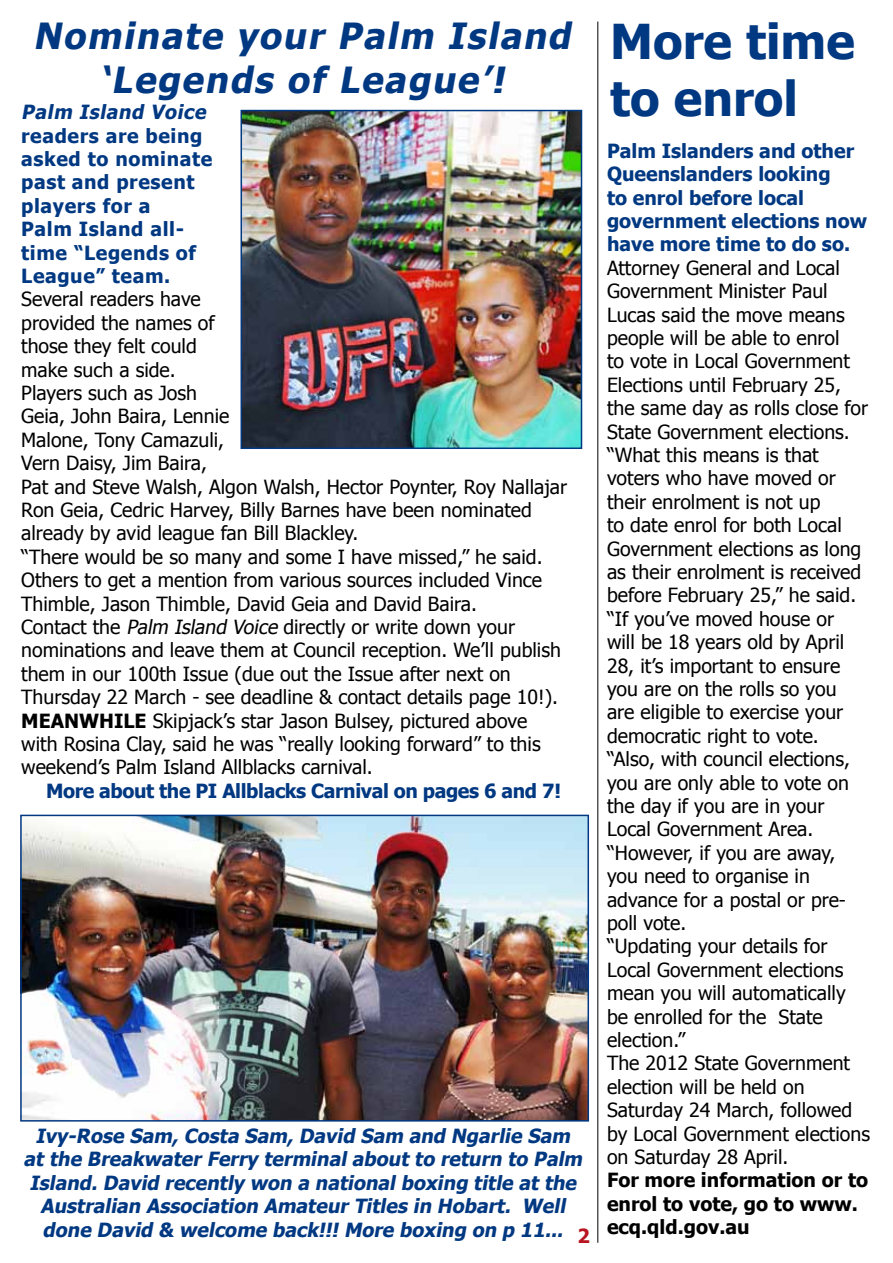
<style>
.page{position:relative;width:893px;height:1263px;background:#fff}
.page>*{position:absolute;margin:0;border:0;box-sizing:border-box;transform-origin:0 0}
.t1{font:700 48px "Tahoma";color:#003882}
.t2{font:italic 700 36px/43.2px "Tahoma";color:#003882;text-align:center}
.t3{font:19.5px/23.4px "Tahoma";color:#000}
.t4{font:italic 700 19.5px/23.4px "Tahoma";color:#003882;text-align:center}
.t5{font:700 19.5px/23.4px "Tahoma";color:#003882}
.t6{font:700 19.5px/23.4px "Tahoma";letter-spacing:.03em;color:#003882}
.t7{font:700 19.5px/23.4px "Tahoma";color:#000}
.t8{font:700 19.5px "Tahoma";letter-spacing:-.02em;color:#003882}
.t9{font:700 19.5px "Tahoma";color:#b71521}
.s1{font-style:italic}
.s2{font-weight:700}
</style>
<div class="page">
<hr style="left:597px;top:22px;width:1px;height:1221px;background:#000">
<img style="left:244px;top:113px;width:335px;height:333px">
<div style="left:241px;top:110px;width:341px;height:339px;border:2px solid #003882"></div>
<img style="left:23px;top:818px;width:563px;height:300px">
<div style="left:20px;top:815px;width:569px;height:306px;border:2px solid #003882"></div>
<h2 class="t2" style="left:33px;top:13px;width:547px">Nominate your Palm Island ‘Legends of League’!</h2>
<p class="t4" style="left:21px;top:99px;width:190px">Palm Island Voice</p>
<p class="t6" style="left:21px;top:123px;width:193px">readers are being asked to nominate past and present players for a<br>Palm Island all&shy;time “Legends of<br>League” team.</p>
<p class="t3" style="left:21px;top:287px;width:547px">Several readers have<br>provided the names of<br>those they felt could<br>make such a side.<br>Players such as Josh<br>Geia, John Baira, Lennie<br>Malone, Tony Camazuli,<br>Vern Daisy, Jim Baira,<br>Pat and Steve Walsh, Algon Walsh, Hector Poynter, Roy Nallajar Ron Geia, Cedric Harvey, Billy Barnes have been nominated already by avid league fan Bill Blackley.<br>“There would be so many and some I have missed,” he said.<br>Others to get a mention from various sources included Vince Thimble, Jason Thimble, David Geia and David Baira.<br>Contact the <span class="s1">Palm Island Voice</span> directly or write down your nominations and leave them at Council reception. We’ll publish them in our 100th Issue (due out the Issue after next on Thursday 22 March - see deadline &amp; contact details page 10!).<br><span class="s2">MEANWHILE</span> Skipjack’s star Jason Bulsey, pictured above with Rosina Clay, said he was “really looking forward” to this weekend’s Palm Island Allblacks carnival.</p>
<p class="t8" style="left:46px;top:777px;width:517px">More about the PI Allblacks Carnival on pages 6 and 7!</p>
<p class="t4" style="left:24px;top:1123px;width:565px">Ivy -Rose Sam, Costa Sam, David Sam and Ngarlie Sam at the Breakwater Ferry terminal about to return to Palm Island. David recently won a national boxing title at the Australian Association Amateur Titles in Hobart. Well done David &amp; welcome back!!! More boxing on p 11...</p>
<p class="t9" style="left:578px;top:1222px;width:14px">2</p>
<h1 class="t1" style="left:610px;top:8px;width:246px">More time</h1>
<h1 class="t1" style="left:610px;top:65px;width:189px">to enrol</h1>
<p class="t5" style="left:607px;top:138px;width:262px">Palm Islanders and other<br>Queenslanders looking<br>to enrol before local government elections now have more time to do so.</p>
<p class="t3" style="left:607px;top:255px;width:265px">Attorney General and Local<br>Government Minister Paul<br>Lucas said the move means people will be able to enrol<br>to vote in Local Government<br>Elections until February 25, the same day as rolls close for<br>State Government elections. “What this means is that voters who have moved or their enrolment is not up<br>to date enrol for both Local<br>Government elections as long as their enrolment is received before February 25,” he said. “If you’ve moved house or<br>will be 18 years old by April<br>28, it’s important to ensure you are on the rolls so you<br>are eligible to exercise your democratic right to vote. “Also, with council elections, you are only able to vote on the day if you are in your<br>Local Government Area. “However, if you are away, you need to organise in advance for a postal or pre&shy;poll vote.<br>“Updating your details for<br>Local Government elections mean you will automatically be enrolled for the State election.”<br>The 2012 State Government election will be held on<br>Saturday 24 March, followed by Local Government elections on Saturday 28 April.</p>
<p class="t7" style="left:607px;top:1167px;width:263px">For more information or to enrol to vote, go to www. ecq.qld.gov.au</p>
</div>
